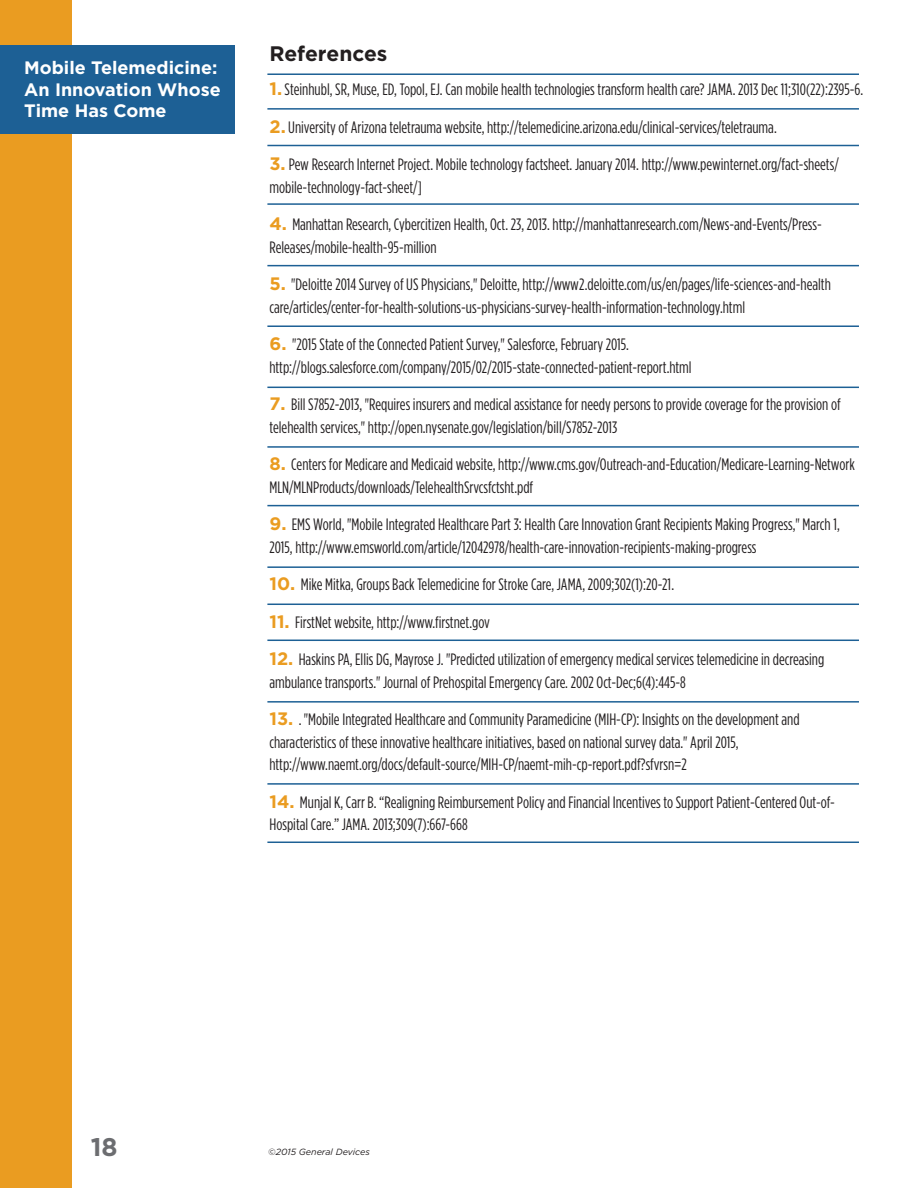
<style>
.page{position:relative;width:918px;height:1188px;background:#fff}
.page>*{position:absolute;margin:0;border:0;box-sizing:border-box;transform-origin:0 0}
.t1{font:700 25.5px "Gotham HTF";color:#6c6d70}
.t2{font:700 21px "Gotham HTF";color:#231f20}
.t3{font:700 18px/21.6px "Gotham HTF";color:#fff}
.t4{font:condensed 16.5px/22.5px "Gotham HTF";color:#231f20}
.t5{font:italic 9px "Gotham HTF";color:#231f20}
.s1{font-weight:700;font-stretch:normal;font-size:18px;color:#ea9c21}
</style>
<div class="page">
<div style="left:0;top:0;width:72px;height:1188px;background:#ea9c21"></div>
<div style="left:0;top:45px;width:235px;height:88px;background:#1d6095"></div>
<hr style="left:267px;top:108px;width:592px;height:2px;background:#1d6095">
<hr style="left:267px;top:145px;width:592px;height:1px;background:#1d6095">
<hr style="left:267px;top:203px;width:592px;height:2px;background:#1d6095">
<hr style="left:267px;top:265px;width:592px;height:1px;background:#1d6095">
<hr style="left:267px;top:325px;width:592px;height:2px;background:#1d6095">
<hr style="left:267px;top:387px;width:592px;height:1px;background:#1d6095">
<hr style="left:267px;top:446px;width:592px;height:2px;background:#1d6095">
<hr style="left:267px;top:505px;width:592px;height:1px;background:#1d6095">
<hr style="left:267px;top:566px;width:592px;height:2px;background:#1d6095">
<hr style="left:267px;top:604px;width:592px;height:1px;background:#1d6095">
<hr style="left:267px;top:640px;width:592px;height:1px;background:#1d6095">
<hr style="left:267px;top:701px;width:592px;height:2px;background:#1d6095">
<hr style="left:267px;top:783px;width:592px;height:2px;background:#1d6095">
<hr style="left:267px;top:842px;width:592px;height:1px;background:#1d6095">
<hr style="left:267px;top:73px;width:592px;height:2px;background:#1d6095">
<p class="t3" style="left:24px;top:57px;width:198px">Mobile Telemedicine:<br>An Innovation Whose<br>Time Has Come</p>
<p class="t2" style="left:269px;top:41px;width:120px">References</p>
<p class="t4" style="left:269px;top:78px;width:595px"><span class="s1">1.</span>Steinhubl, SR, Muse, ED, Topol, EJ. Can mobile health technologies transform health care? JAMA. 2013 Dec 11;310(22):2395-6.</p>
<p class="t4" style="left:269px;top:116px;width:509px"><span class="s1">2.</span> University of Arizona teletrauma website, http://telemedicine.arizona.edu/clinical-services/teletrauma.</p>
<p class="t4" style="left:269px;top:153px;width:571px"><span class="s1">3.</span> Pew Research Internet Project. Mobile technology factsheet. January 2014. http://www.pewinternet.org/fact-sheets/ mobile-technology-fact-sheet/]</p>
<p class="t4" style="left:269px;top:213px;width:554px"><span class="s1">4.</span> Manhattan Research, Cybercitizen Health, Oct. 23, 2013. http://manhattanresearch.com/News-and-Events/Press-<br>Releases/mobile-health-95-million</p>
<p class="t4" style="left:269px;top:273px;width:563px"><span class="s1">5.</span> "Deloitte 2014 Survey of US Physicians," Deloitte, http://www2.deloitte.com/us/en/pages/life-sciences-and-health care/articles/center-for-health-solutions-us-physicians-survey-health-information-technology.html</p>
<p class="t4" style="left:269px;top:333px;width:424px"><span class="s1">6.</span> "2015 State of the Connected Patient Survey," Salesforce, February 2015. http://blogs.salesforce.com/company/2015/02/2015-state-connected-patient-report.html</p>
<p class="t4" style="left:269px;top:393px;width:573px"><span class="s1">7.</span> Bill S7852-2013, "Requires insurers and medical assistance for needy persons to provide coverage for the provision of telehealth services," http://open.nysenate.gov/legislation/bill/S7852-2013</p>
<p class="t4" style="left:269px;top:453px;width:587px"><span class="s1">8.</span> Centers for Medicare and Medicaid website, http://www.cms.gov/Outreach-and-Education/Medicare-Learning-Network<br>MLN/MLNProducts/downloads/TelehealthSrvcsfctsht.pdf</p>
<p class="t4" style="left:269px;top:513px;width:572px"><span class="s1">9.</span> EMS World, "Mobile Integrated Healthcare Part 3: Health Care Innovation Grant Recipients Making Progress," March 1,<br>2015, http://www.emsworld.com/article/12042978/health-care-innovation-recipients-making-progress</p>
<p class="t4" style="left:269px;top:573px;width:406px"><span class="s1">10.</span> Mike Mitka, Groups Back Telemedicine for Stroke Care, JAMA, 2009;302(1):20-21.</p>
<p class="t4" style="left:269px;top:611px;width:222px"><span class="s1">11.</span> FirstNet website, http://www.firstnet.gov</p>
<p class="t4" style="left:269px;top:648px;width:556px"><span class="s1">12.</span> Haskins PA, Ellis DG, Mayrose J. "Predicted utilization of emergency medical services telemedicine in decreasing ambulance transports." Journal of Prehospital Emergency Care. 2002 Oct-Dec;6(4):445-8</p>
<p class="t4" style="left:269px;top:708px;width:532px"><span class="s1">13.</span> . "Mobile Integrated Healthcare and Community Paramedicine (MIH-CP): Insights on the development and characteristics of these innovative healthcare initiatives, based on national survey data." April 2015, http://www.naemt.org/docs/default-source/MIH-CP/naemt-mih-cp-report.pdf?sfvrsn=2</p>
<p class="t4" style="left:269px;top:791px;width:567px"><span class="s1">14.</span> Munjal K, Carr B. “Realigning Reimbursement Policy and Financial Incentives to Support Patient-Centered Out-of-<br>Hospital Care.” JAMA. 2013;309(7):667-668</p>
<h1 class="t1" style="left:91px;top:1132px;width:28px">18</h1>
<p class="t5" style="left:268px;top:1147px;width:103px">©2015 General Devices</p>
</div>
